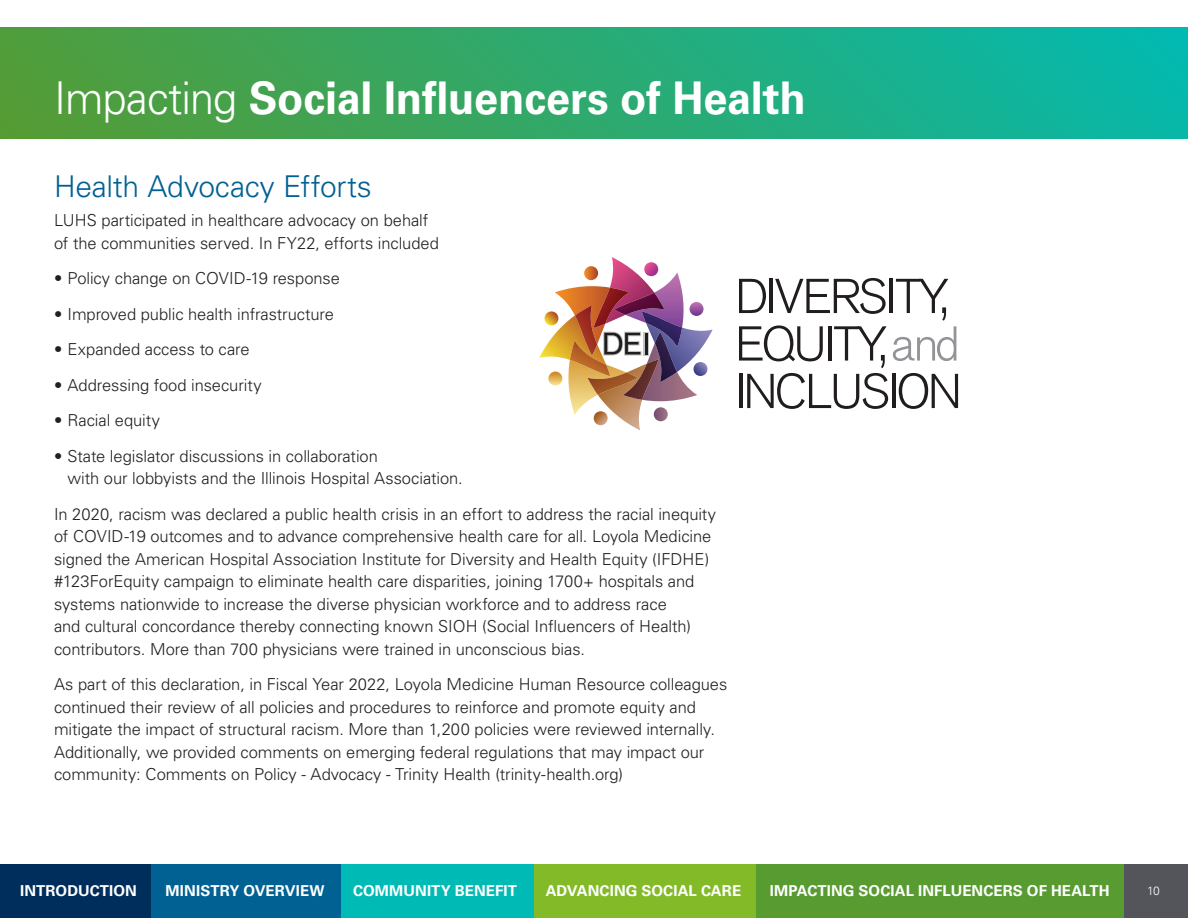
<style>
.page{position:relative;width:1188px;height:918px;background:#fff}
.page>*{position:absolute;margin:0;border:0;box-sizing:border-box;transform-origin:0 0}
.t1{font:700 45px "Univers LT Std";letter-spacing:-.005em;color:#fff;scale:.96 1}
.t2{font:300 30px "Univers LT Std";letter-spacing:-.005em;color:#006192}
.t3{font:300 16.5px/22.5px "Univers LT Std";letter-spacing:-.005em;color:#231f20}
.t4{font:700 15px "Univers LT Std";letter-spacing:.005em;color:#fff}
.t5{font:300 12px "Univers LT Std";color:#fff}
.s1{font-weight:300}
</style>
<div class="page">
<div style="left:756px;top:864px;width:368px;height:54px;background:#589b31"></div>
<div style="left:151px;top:864px;width:599px;height:54px;background:#006192"></div>
<div style="left:534px;top:864px;width:222px;height:54px;background:#82bb27"></div>
<div style="left:341px;top:864px;width:193px;height:54px;background:#00bbb5"></div>
<div style="left:0;top:864px;width:151px;height:54px;background:#002e5c"></div>
<div style="left:1124px;top:864px;width:64px;height:54px;background:#54555a"></div>
<div style="left:0;top:27px;width:1188px;height:112px;background:linear-gradient(to right,#549c36,#04b9ad)"></div>
<svg style="left:739px;top:278px;width:219px;height:131px"></svg>
<svg style="left:539px;top:257px;width:174px;height:173px"></svg>
<div style="left:644px;top:332px;width:5px;height:24px;background:#c3c4c5"></div>
<hr style="left:645px;top:333px;width:3px;height:22px;background:#211d1e">
<h1 class="t1" style="left:54px;top:71px;width:785px"><span class="s1">Impacting</span> Social Influencers of Health</h1>
<h2 class="t2" style="left:54px;top:169px;width:319px">Health Advocacy Efforts</h2>
<p class="t3" style="left:54px;top:209px;width:386px">LUHS participated in healthcare advocacy on behalf of the communities served. In FY22, efforts included</p>
<p class="t3" style="left:54px;top:267px;width:287px">• Policy change on COVID-19 response</p>
<p class="t3" style="left:54px;top:303px;width:281px">• Improved public health infrastructure</p>
<p class="t3" style="left:54px;top:338px;width:197px">• Expanded access to care</p>
<p class="t3" style="left:54px;top:374px;width:209px">• Addressing food insecurity</p>
<p class="t3" style="left:54px;top:409px;width:108px">• Racial equity</p>
<p class="t3" style="left:67px;top:445px;width:397px;text-indent:-13px">• State legislator discussions in collaboration<br>with our lobbyists and the Illinois Hospital Association.</p>
<p class="t3" style="left:54px;top:503px;width:664px">In 2020, racism was declared a public health crisis in an effort to address the racial inequity of COVID-19 outcomes and to advance comprehensive health care for all. Loyola Medicine signed the American Hospital Association Institute for Diversity and Health Equity (IFDHE) #123ForEquity campaign to eliminate health care disparities, joining 1700+ hospitals and systems nationwide to increase the diverse physician workforce and to address race<br>and cultural concordance thereby connecting known SIOH (Social Influencers of Health) contributors. More than 700 physicians were trained in unconscious bias.</p>
<p class="t3" style="left:54px;top:673px;width:675px">As part of this declaration, in Fiscal Year 2022, Loyola Medicine Human Resource colleagues continued their review of all policies and procedures to reinforce and promote equity and mitigate the impact of structural racism. More than 1,200 policies were reviewed internally.<br>Additionally, we provided comments on emerging federal regulations that may impact our community: Comments on Policy - Advocacy - Trinity Health (trinity-health.org)</p>
<p class="t4" style="left:20px;top:882px;width:118px">INTRODUCTION</p>
<p class="t4" style="left:166px;top:882px;width:160px">MINISTRY OVERVIEW</p>
<p class="t4" style="left:353px;top:882px;width:166px">COMMUNITY BENEFIT</p>
<p class="t4" style="left:546px;top:882px;width:197px">ADVANCING SOCIAL CARE</p>
<p class="t4" style="left:770px;top:882px;width:341px">IMPACTING SOCIAL INFLUENCERS OF HEALTH</p>
<p class="t5" style="left:1147px;top:884px;width:14px">10</p>
</div>
